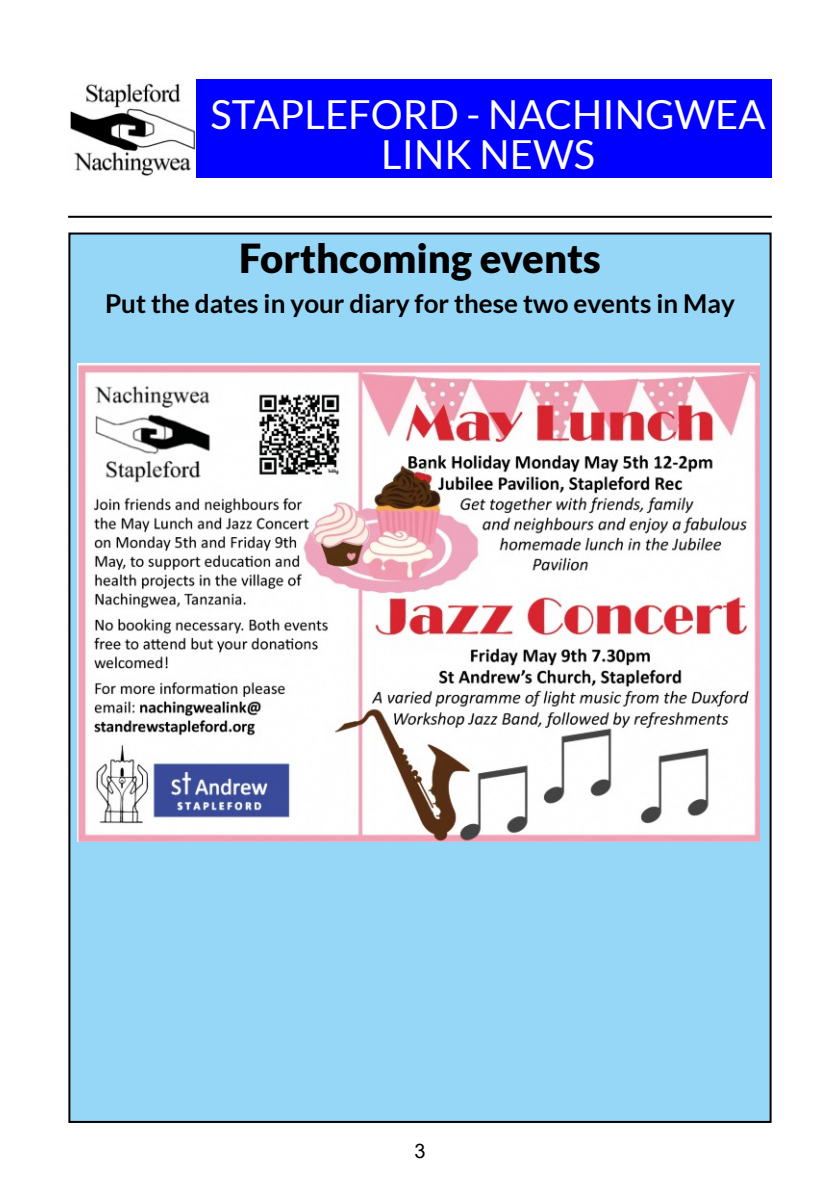
<style>
.page{position:relative;width:840px;height:1191px;background:#fff}
.page>*{position:absolute;margin:0;border:0;box-sizing:border-box;transform-origin:0 0}
.t1{font:40px/40px "Lato";color:#fefefe;text-align:center}
.t2{font:900 40px "Lato";color:#000}
.t3{font:700 26px "Lato";color:#000}
.t4{font:20px "Arial";color:#000}
</style>
<div class="page">
<div style="left:195px;top:79px;width:576px;height:99px;background:#00f"></div>
<img style="left:70px;top:83px;width:125px;height:93px">
<hr style="left:68px;top:216px;width:703px;height:2px;background:#000">
<div style="left:68px;top:232px;width:703px;height:891px;background:#96d6f6;border:2px solid #000"></div>
<img style="left:77px;top:363px;width:681px;height:478px">
<h1 class="t1" style="left:210px;top:96px;width:556px">STAPLEFORD - NACHINGWEA<br>LINK NEWS</h1>
<h1 class="t2" style="left:239px;top:240px;width:363px">Forthcoming events</h1>
<p class="t3" style="left:105px;top:292px;width:631px">Put the dates in your diary for these two events in May</p>
<p class="t4" style="left:414px;top:1143px;width:13px">3</p>
</div>
